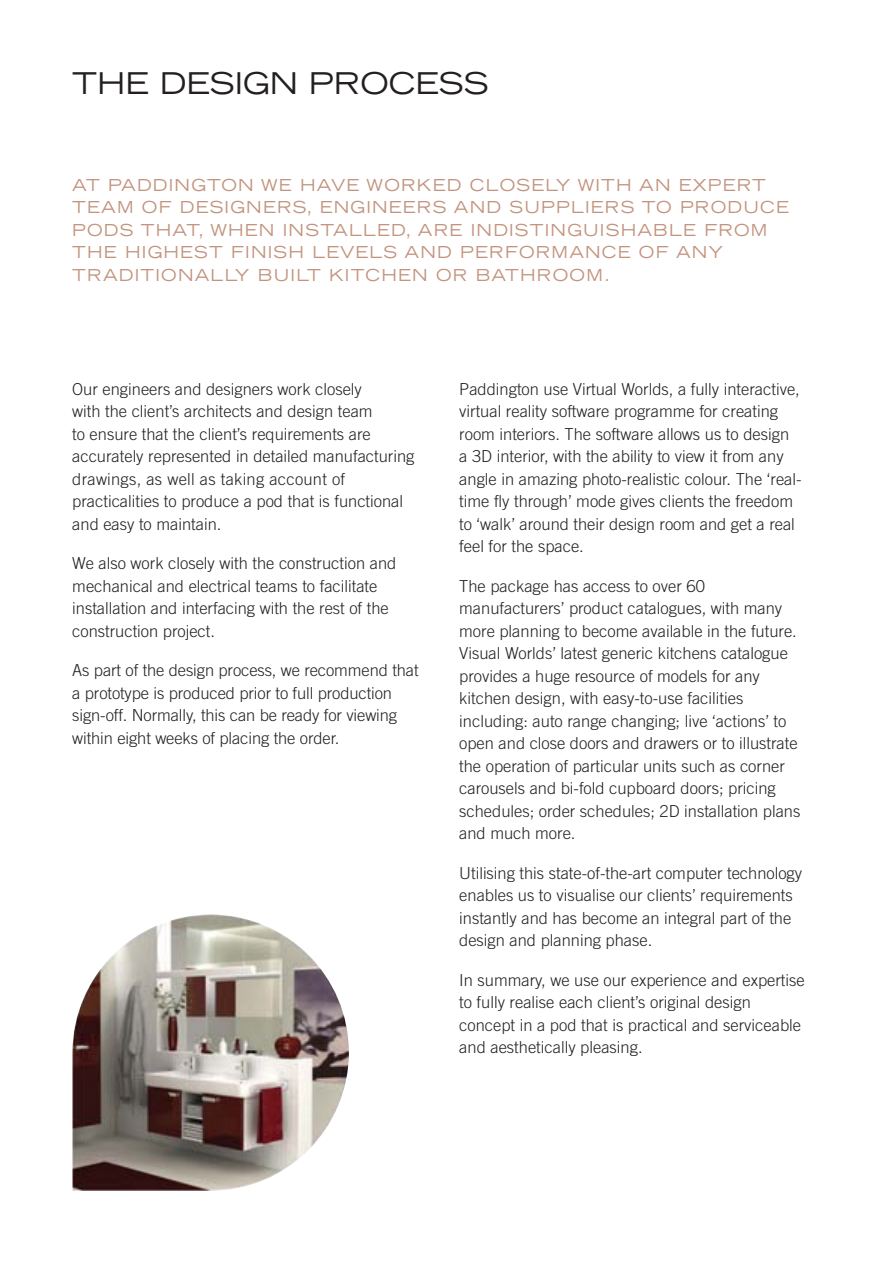
<style>
.page{position:relative;width:893px;height:1263px;background:#fff}
.page>*{position:absolute;margin:0;border:0;box-sizing:border-box;transform-origin:0 0}
.t1{font:expanded 30px "Trade Gothic LH";color:#231f20}
.t2{font:300 16.5px/22.5px "Trade Gothic";color:#231f20}
.t3{font:expanded 16.5px/22.5px "Trade Gothic LH";letter-spacing:.07em;color:#c3947f}
</style>
<div class="page">
<img style="left:72px;top:914px;width:277px;height:277px">
<h1 class="t1" style="left:72px;top:72px;width:418px">THE DESIGN PROCESS</h1>
<p class="t3" style="left:72px;top:175px;width:718px">AT PADDINGTON WE HAVE WORKED CLOSELY WITH AN EXPERT TEAM OF DESIGNERS, ENGINEERS AND SUPPLIERS TO PRODUCE PODS THAT, WHEN INSTALLED, ARE INDISTINGUISHABLE FROM THE HIGHEST FINISH LEVELS AND PERFORMANCE OF ANY TRADITIONALLY BUILT KITCHEN OR BATHROOM.</p>
<p class="t2" style="left:72px;top:379px;width:344px">Our engineers and designers work closely<br>with the client’s architects and design team<br>to ensure that the client’s requirements are accurately represented in detailed manufacturing drawings, as well as taking account of practicalities to produce a pod that is functional and easy to maintain.</p>
<p class="t2" style="left:72px;top:553px;width:326px">We also work closely with the construction and mechanical and electrical teams to facilitate installation and interfacing with the rest of the construction project.</p>
<p class="t2" style="left:72px;top:660px;width:348px">As part of the design process, we recommend that a prototype is produced prior to full production sign-off. Normally, this can be ready for viewing within eight weeks of placing the order.</p>
<p class="t2" style="left:459px;top:379px;width:344px">Paddington use Virtual Worlds, a fully interactive, virtual reality software programme for creating room interiors. The software allows us to design<br>a 3D interior, with the ability to view it from any angle in amazing photo-realistic colour. The ‘real&shy;time fly through’ mode gives clients the freedom to ‘walk’ around their design room and get a real feel for the space.</p>
<p class="t2" style="left:459px;top:576px;width:343px">The package has access to over 60 manufacturers’ product catalogues, with many more planning to become available in the future.<br>Visual Worlds’ latest generic kitchens catalogue provides a huge resource of models for any kitchen design, with easy-to-use facilities including: auto range changing; live ‘actions’ to open and close doors and drawers or to illustrate the operation of particular units such as corner carousels and bi-fold cupboard doors; pricing schedules; order schedules; 2D installation plans and much more.</p>
<p class="t2" style="left:459px;top:863px;width:344px">Utilising this state-of-the-art computer technology enables us to visualise our clients’ requirements instantly and has become an integral part of the design and planning phase.</p>
<p class="t2" style="left:459px;top:970px;width:347px">In summary, we use our experience and expertise to fully realise each client’s original design concept in a pod that is practical and serviceable and aesthetically pleasing.</p>
</div>
